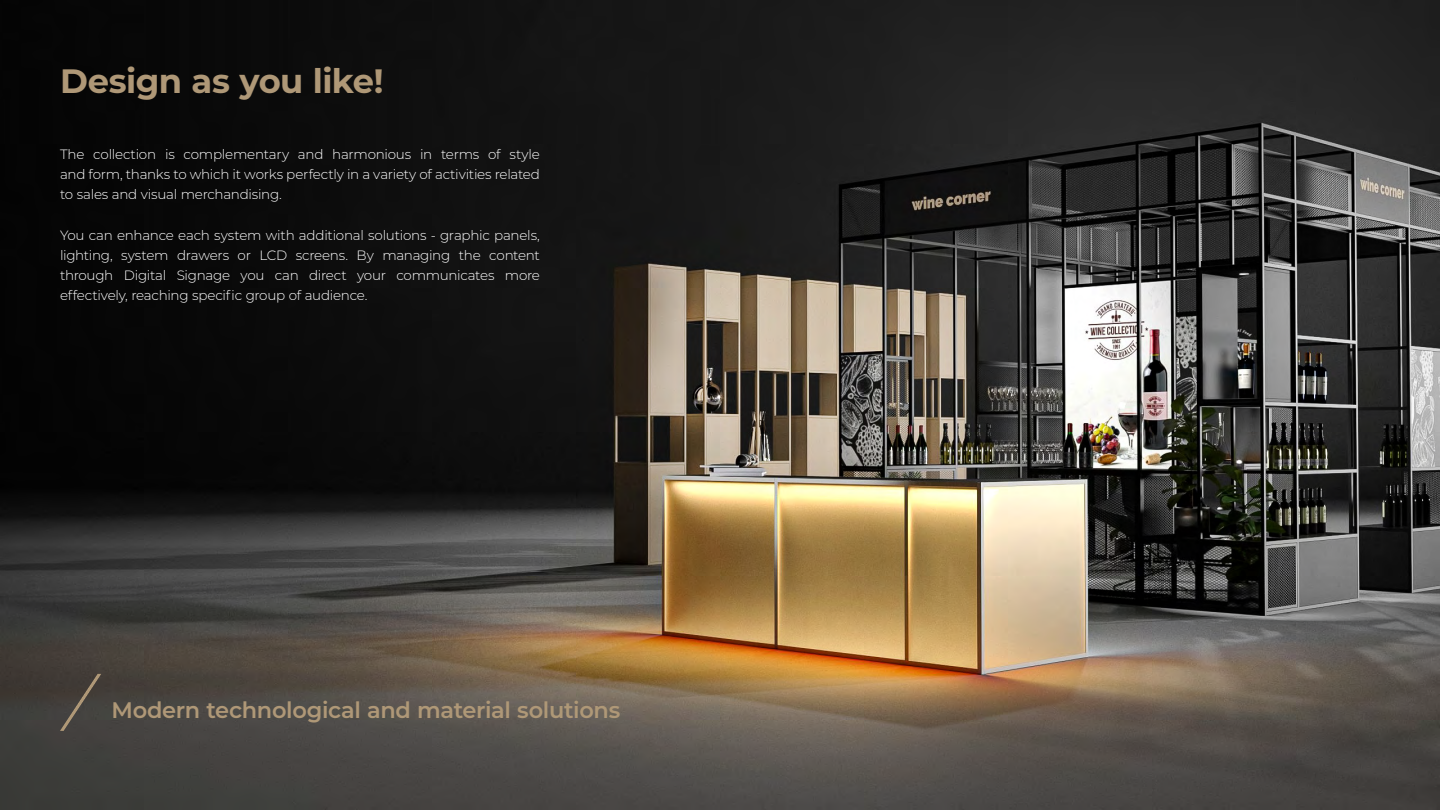
<style>
.page{position:relative;width:1440px;height:810px;background:#fff}
.page>*{position:absolute;margin:0;border:0;box-sizing:border-box;transform-origin:0 0}
.t1{font:700 33.75px "Montserrat";letter-spacing:-.02em;color:#af9877}
.t2{font:600 22.5px "Montserrat";letter-spacing:-.015em;color:#af9877}
.t3{font:300 13.5px/20.2px "Montserrat";letter-spacing:-.02em;color:#fff;text-align:justify}
</style>
<div class="page">
<img style="left:0;top:0;width:1440px;height:810px">
<svg style="left:58px;top:672px;width:44px;height:60px;background:#4b453f"></svg>
<h1 class="t1" style="left:60px;top:56px;width:325px">Design as you like!</h1>
<p class="t3" style="left:60px;top:143px;width:482px">The collection is complementary and harmonious in terms of style and form, thanks to which it works perfectly in a variety of activities related to sales and visual merchandising.</p>
<p class="t3" style="left:60px;top:224px;width:482px">You can enhance each system with additional solutions - graphic panels, lighting, system drawers or LCD screens. By managing the content through Digital Signage you can direct your communicates more effectively, reaching specific group of audience.</p>
<h2 class="t2" style="left:111px;top:694px;width:511px">Modern technological and material solutions</h2>
</div>
